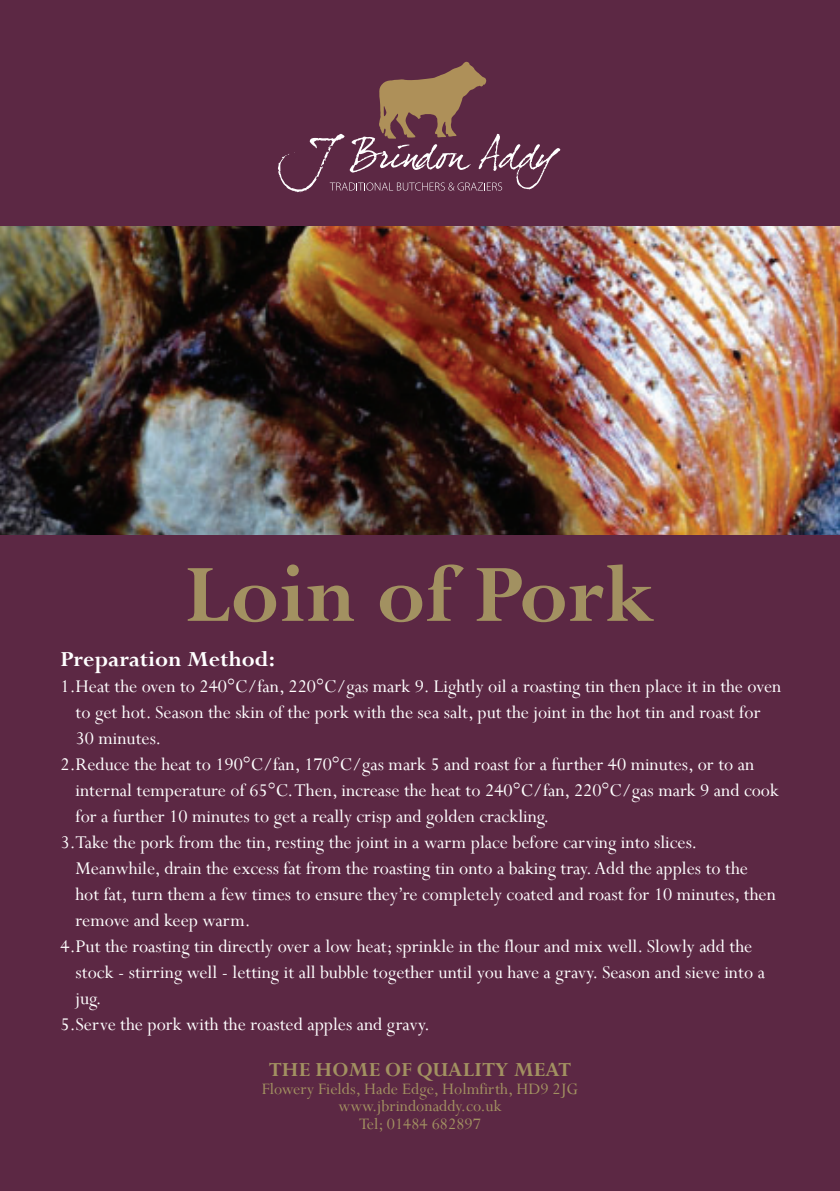
<style>
.page{position:relative;width:840px;height:1191px;background:#fff}
.page>*{position:absolute;margin:0;border:0;box-sizing:border-box;transform-origin:0 0}
.t1{font:700 90px "Perpetua";color:#a29161}
.t2{font:700 24px "Perpetua";color:#fff}
.t3{font:700 22.4px "Perpetua";color:#a29161}
.t4{font:20px/26px "Perpetua";color:#fff}
.t5{font:17.8px "Perpetua";color:#a29161}
</style>
<div class="page">
<div style="left:0;top:0;width:839px;height:1191px;background:#5c2844"></div>
<img style="left:0;top:227px;width:839px;height:307px">
<svg style="left:278px;top:61px;width:282px;height:131px"></svg>
<p class="t1" style="left:184px;top:538px;width:472px">Loin of Pork</p>
<p class="t2" style="left:60px;top:644px;width:216px">Preparation Method:</p>
<p class="t4" style="left:75px;top:672px;width:707px;text-indent:-15px">1.Heat the oven to 240°C/fan, 220°C/gas mark 9. Lightly oil a roasting tin then place it in the oven to get hot. Season the skin of the pork with the sea salt, put the joint in the hot tin and roast for<br>30 minutes.</p>
<p class="t4" style="left:75px;top:750px;width:704px;text-indent:-15px">2.Reduce the heat to 190°C/fan, 170°C/gas mark 5 and roast for a further 40 minutes, or to an internal temperature of 65°C. Then, increase the heat to 240°C/fan, 220°C/gas mark 9 and cook for a further 10 minutes to get a really crisp and golden crackling.</p>
<p class="t4" style="left:75px;top:828px;width:701px;text-indent:-15px">3.Take the pork from the tin, resting the joint in a warm place before carving into slices.<br>Meanwhile, drain the excess fat from the roasting tin onto a baking tray. Add the apples to the hot fat, turn them a few times to ensure they’re completely coated and roast for 10 minutes, then remove and keep warm.</p>
<p class="t4" style="left:75px;top:932px;width:690px;text-indent:-15px">4.Put the roasting tin directly over a low heat; sprinkle in the flour and mix well. Slowly add the stock - stirring well - letting it all bubble together until you have a gravy. Season and sieve into a jug.</p>
<p class="t4" style="left:60px;top:1010px;width:370px">5.Serve the pork with the roasted apples and gravy.</p>
<p class="t3" style="left:269px;top:1055px;width:303px">THE HOME OF QUALITY MEAT</p>
<p class="t5" style="left:261px;top:1077px;width:318px">Flowery Fields, Hade Edge, Holmfirth, HD9 2JG</p>
<p class="t5" style="left:338px;top:1095px;width:164px">www.jbrindonaddy.co.uk</p>
<p class="t5" style="left:359px;top:1113px;width:123px">Tel; 01484 682897</p>
</div>
